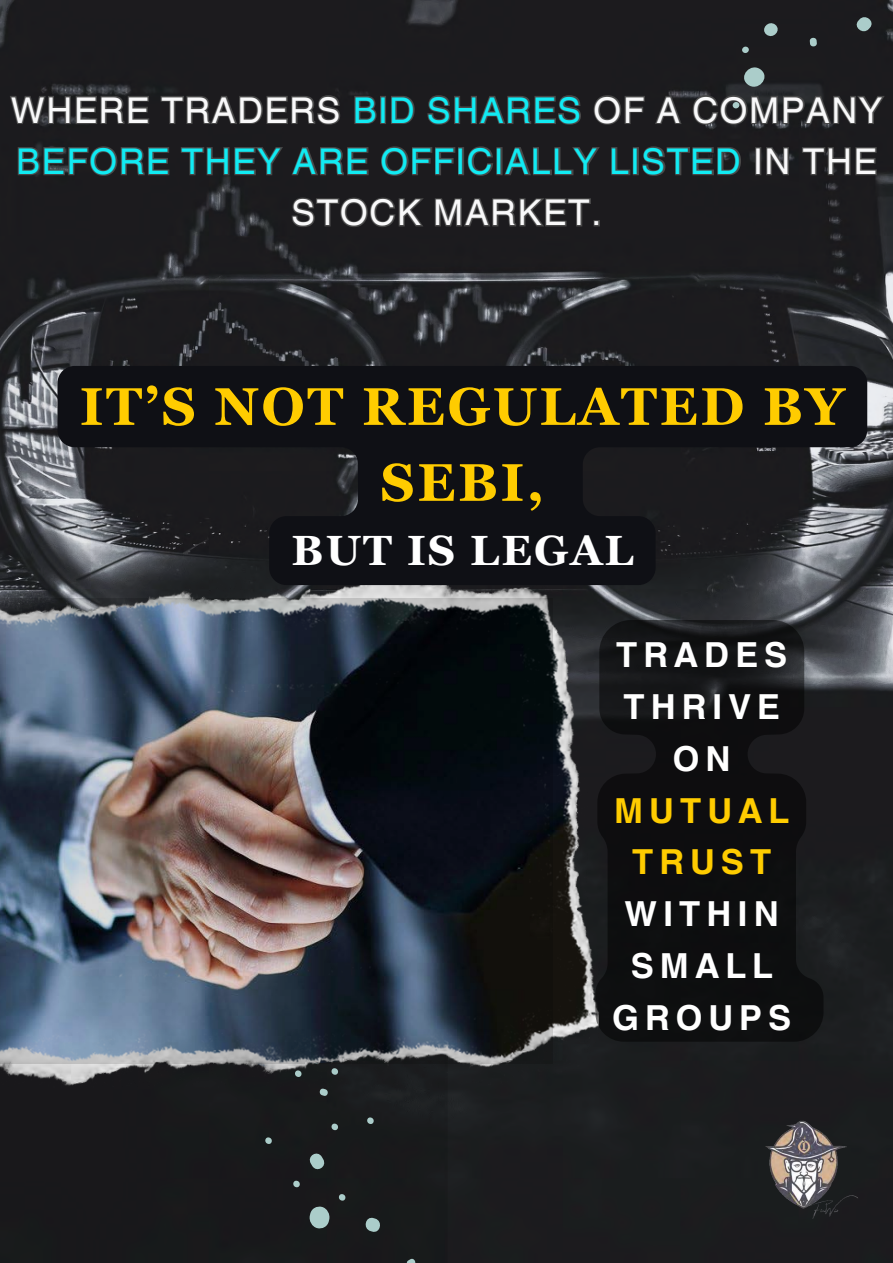
<style>
.page{position:relative;width:893px;height:1263px;background:#fff}
.page>*{position:absolute;margin:0;border:0;box-sizing:border-box;transform-origin:0 0}
.t1{font:700 52.8px/75.9px "Georgia Pro";letter-spacing:.05em;color:#fc0;text-align:center}
.t2{font:700 42.3px "Georgia Pro";letter-spacing:.05em;color:#fff}
.t3{font:35.55px/51.2px "Helvetica World";letter-spacing:.05em;color:#f9f9fa;text-align:center}
.t4{font:700 34.5px/51.8px "Helvetica World";letter-spacing:.175em;color:#fff;text-align:center}
.s1{color:#11ebf3}
.s2{color:#fc0}
</style>
<div class="page">
<img style="left:0;top:0;width:893px;height:1263px">
<img style="left:722px;top:1095px;width:163px;height:149px">
<div style="left:0;top:979px;width:448px;height:284px;background:#19181b"></div>
<svg style="left:265px;top:1088px;width:267px;height:175px"></svg>
<img style="left:0;top:575px;width:599px;height:513px">
<svg style="left:8px;top:0;width:885px;height:178px"></svg>
<svg style="left:290px;top:196px;width:311px;height:33px"></svg>
<img style="left:0;top:599px;width:553px;height:465px">
<svg style="left:595px;top:620px;width:228px;height:422px;fill:#0e0f0f"></svg>
<svg style="left:57px;top:366px;width:810px;height:219px;fill:#0f1015"></svg>
<p class="t3" style="left:11px;top:85px;width:873px">WHERE TRADERS <span class="s1">BID SHARES</span> OF A COMPANY<br><span class="s1">BEFORE THEY ARE OFFICIALLY LISTED</span> IN THE<br>STOCK MARKET.</p>
<h1 class="t1" style="left:80px;top:368px;width:765px">IT’S NOT REGULATED BY<br>SEBI,</h1>
<h1 class="t2" style="left:292px;top:526px;width:343px">BUT IS LEGAL</h1>
<p class="t4" style="left:612px;top:626px;width:180px">TRADES<br>THRIVE<br>ON<br><span class="s2">MUTUAL<br>TRUST<br></span>WITHIN<br>SMALL<br>GROUPS</p>
</div>
